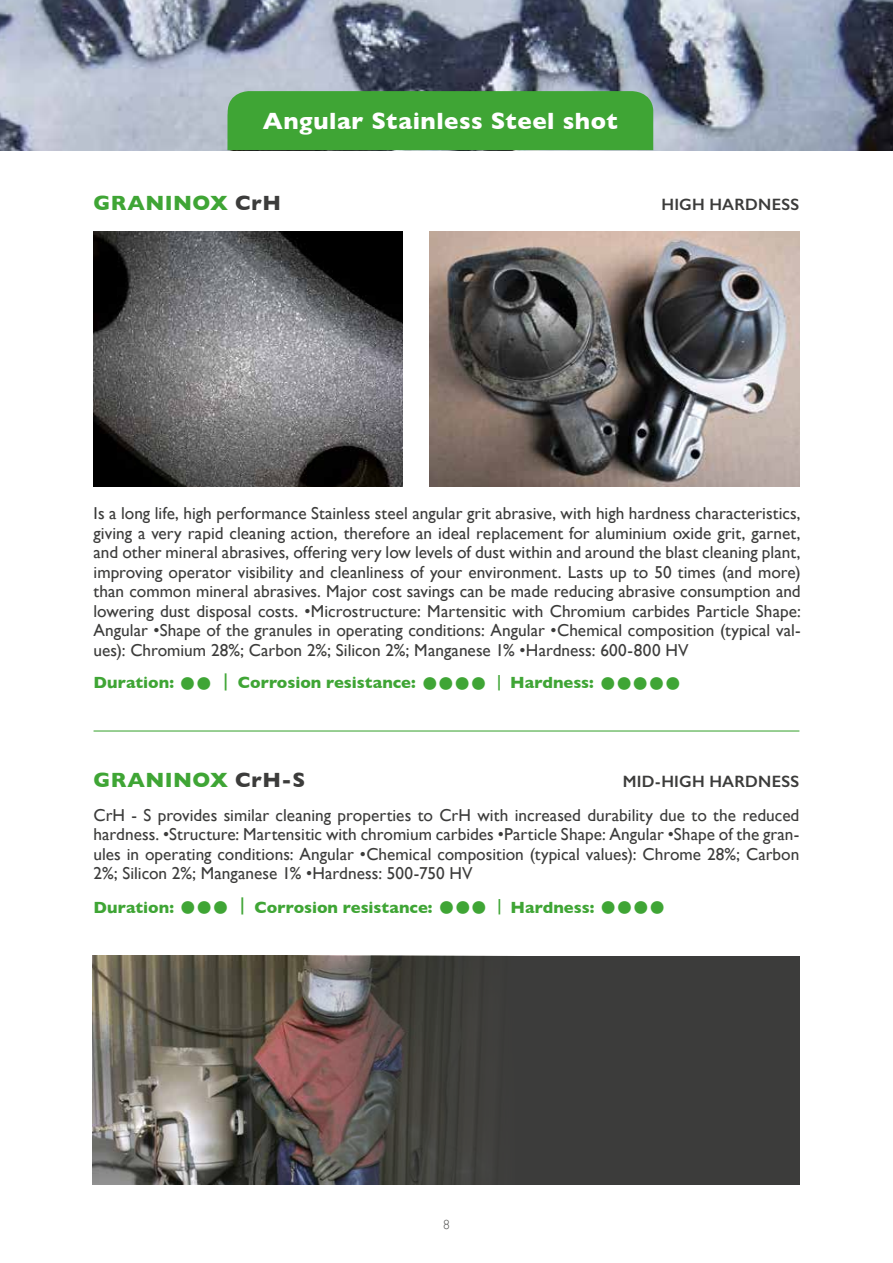
<style>
.page{position:relative;width:893px;height:1263px;background:#fff}
.page>*{position:absolute;margin:0;border:0;box-sizing:border-box;transform-origin:0 0}
.t1{font:700 24px "Gill Sans";letter-spacing:.02em;color:#fff}
.t2{font:700 21px "Gill Sans";letter-spacing:.02em;color:#3fa535}
.t3{font:17.25px/19.5px "Gill Sans";color:#3c3c3b;text-align:justify}
.t4{font:700 16.5px "Gill Sans";color:#3fa535}
.t5{font:600 16.5px "Gill Sans";letter-spacing:.015em;color:#3c3c3b}
.t6{font:300 13.5px "Gill Sans";color:#575756}
.s1{color:#3c3c3b}
</style>
<div class="page">
<hr style="left:892px;top:0;width:1px;height:1263px;background:#ededed">
<img style="left:0;top:0;width:893px;height:150px">
<div style="left:92px;top:956px;width:707px;height:228px;background:#3c3c3b"></div>
<img style="left:92px;top:956px;width:380px;height:228px">
<div style="left:227px;top:91px;width:426px;height:59px;background:#3fa535"></div>
<img style="left:94px;top:231px;width:308px;height:255px">
<img style="left:430px;top:231px;width:369px;height:255px">
<hr style="left:94px;top:730px;width:705px;height:1px;background:#3fa535">
<h1 class="t1" style="left:263px;top:102px;width:356px">Angular Stainless Steel shot</h1>
<p class="t2" style="left:94px;top:186px;width:189px">GRANINOX <span class="s1">CrH</span></p>
<p class="t5" style="left:661px;top:194px;width:140px">HIGH HARDNESS</p>
<p class="t3" style="left:94px;top:504px;width:709px">Is a long life, high performance Stainless steel angular grit abrasive, with high hardness characteristics, giving a very rapid cleaning action, therefore an ideal replacement for aluminium oxide grit, garnet, and other mineral abrasives, offering very low levels of dust within and around the blast cleaning plant, improving operator visibility and cleanliness of your environment. Lasts up to 50 times (and more) than common mineral abrasives. Major cost savings can be made reducing abrasive consumption and lowering dust disposal costs. •Microstructure: Martensitic with Chromium carbides Particle Shape:<br>Angular •Shape of the granules in operating conditions: Angular •Chemical composition (typical val&shy;ues): Chromium 28%; Carbon 2%; Silicon 2%; Manganese 1% •Hardness: 600-800 HV</p>
<p class="t4" style="left:94px;top:670px;width:590px">Duration: ⚫⚫ Corrosion resistance: ⚫⚫⚫⚫ Hardness: ⚫⚫⚫⚫⚫</p>
<p class="t2" style="left:94px;top:764px;width:213px">GRANINOX <span class="s1">CrH-S</span></p>
<p class="t5" style="left:623px;top:772px;width:178px">MID-HIGH HARDNESS</p>
<p class="t3" style="left:94px;top:805px;width:707px">CrH - S provides similar cleaning properties to CrH with increased durability due to the reduced hardness. •Structure: Martensitic with chromium carbides •Particle Shape: Angular •Shape of the gran&shy;ules in operating conditions: Angular •Chemical composition (typical values): Chrome 28%; Carbon 2%; Silicon 2%; Manganese 1% •Hardness: 500-750 HV</p>
<p class="t4" style="left:94px;top:894px;width:574px">Duration: ⚫⚫⚫ Corrosion resistance: ⚫⚫⚫ Hardness: ⚫⚫⚫⚫</p>
<p class="t6" style="left:443px;top:1214px;width:8px">8</p>
</div>
